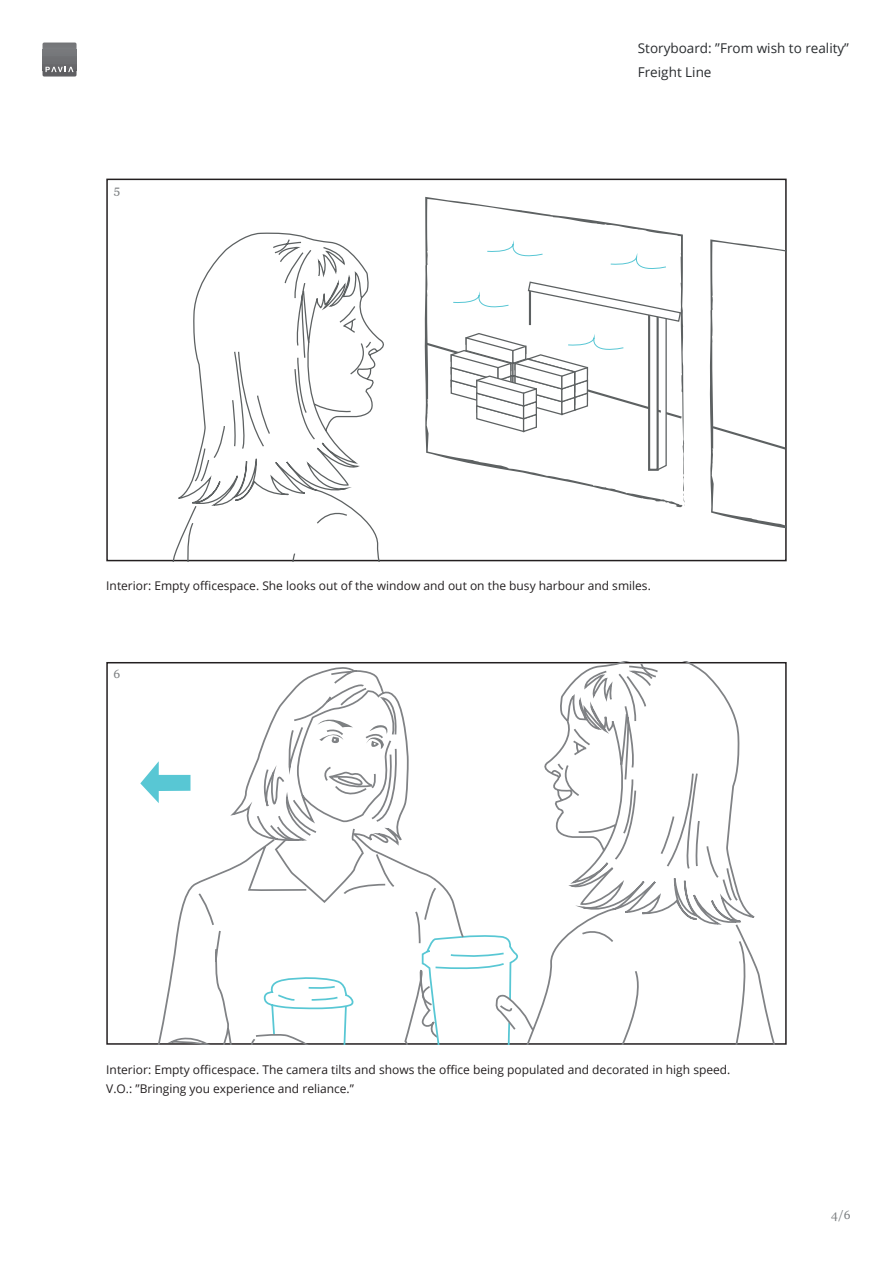
<style>
.page{position:relative;width:893px;height:1263px;background:#fff}
.page>*{position:absolute;margin:0;border:0;box-sizing:border-box;transform-origin:0 0}
.t1{font:13.5px "Open Sans";color:#292c2f}
.t2{font:12px "Open Sans";color:#231f20}
.t3{font:12px "Georgia";color:#7d8082}
</style>
<div class="page">
<svg style="left:43px;top:63px;width:34px;height:4px"></svg>
<svg style="left:43px;top:43px;width:34px;height:6px"></svg>
<div style="left:43px;top:49px;width:34px;height:8px;background:#76787b"></div>
<div style="left:43px;top:56px;width:34px;height:7px;background:#6f7073"></div>
<svg style="left:43px;top:67px;width:34px;height:10px"></svg>
<svg style="left:147px;top:232px;width:281px;height:329px"></svg>
<svg style="left:424px;top:197px;width:260px;height:311px"></svg>
<svg style="left:423px;top:244px;width:261px;height:227px"></svg>
<svg style="left:709px;top:239px;width:78px;height:322px"></svg>
<svg style="left:145px;top:662px;width:642px;height:383px"></svg>
<svg style="left:236px;top:976px;width:93px;height:69px"></svg>
<svg style="left:329px;top:775px;width:206px;height:270px"></svg>
<svg style="left:231px;top:666px;width:235px;height:279px"></svg>
<svg style="left:140px;top:761px;width:50px;height:42px"></svg>
<p class="t3" style="left:114px;top:181px;width:8px">5</p>
<p class="t1" style="left:638px;top:39px;width:213px">Storyboard: ”From wish to reality”</p>
<p class="t1" style="left:638px;top:63px;width:75px">Freight Line</p>
<p class="t2" style="left:106px;top:578px;width:546px">Interior: Empty officespace. She looks out of the window and out on the busy harbour and smiles.</p>
<p class="t3" style="left:114px;top:665px;width:8px">6</p>
<p class="t2" style="left:106px;top:1061px;width:626px">Interior: Empty officespace. The camera tilts and shows the office being populated and decorated in high speed.</p>
<p class="t2" style="left:106px;top:1081px;width:249px">V.O.: ”Bringing you experience and reliance.”</p>
<p class="t3" style="left:831px;top:1206px;width:21px">4/6</p>
</div>
